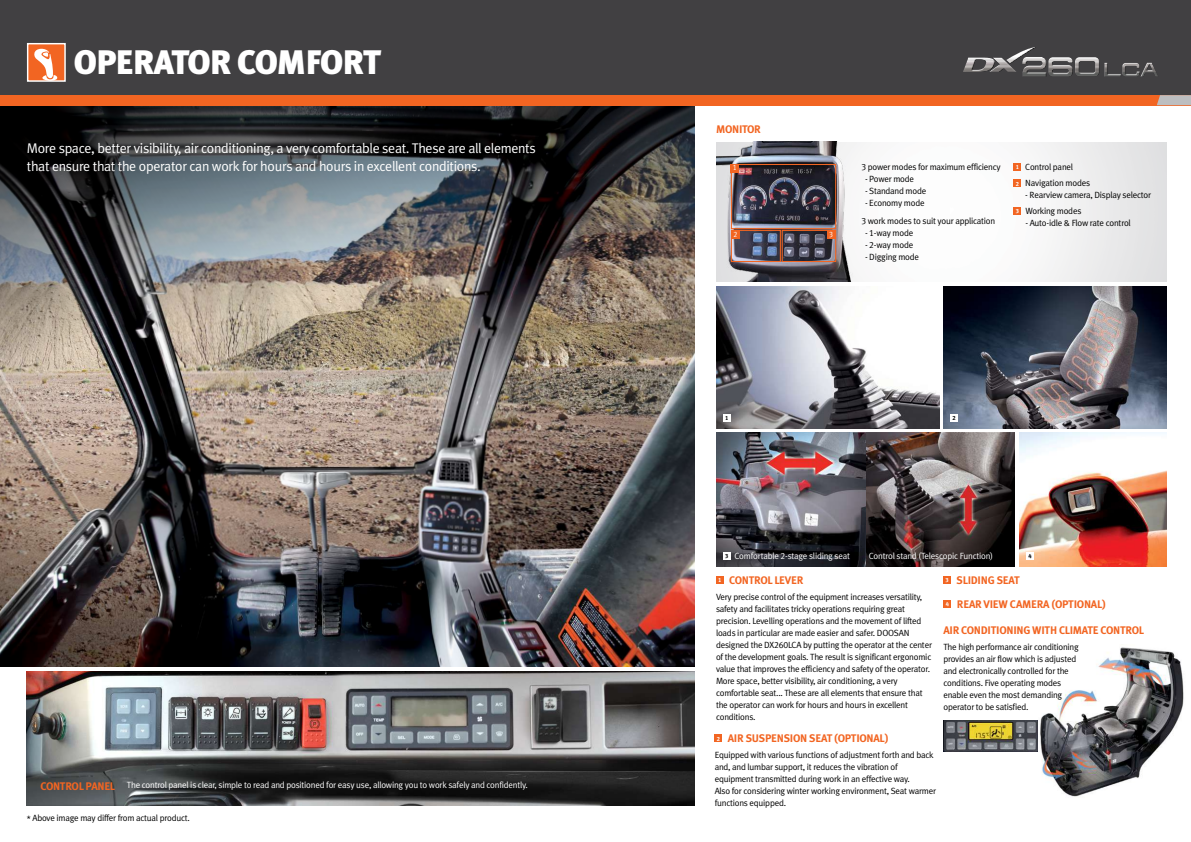
<style>
.page{position:relative;width:1191px;height:842px;background:#fff}
.page>*{position:absolute;margin:0;border:0;box-sizing:border-box;transform-origin:0 0}
.t1{font:900 34px "Meta Plus Lining";letter-spacing:-.025em;color:#fff}
.t2{font:14px/18px "Meta Plus Lining Normal";letter-spacing:-.025em;color:#fff}
.t3{font:700 11px "Meta Plus Lining";letter-spacing:-.025em;color:#f26522}
.t4{font:9px/12px "Meta Plus Lining Normal";letter-spacing:-.025em;color:#000}
.t5{font:9px "Meta Plus Lining Normal";letter-spacing:-.025em;color:#fff}
.t6{font:7.8px "Meta Plus Normal Caps";color:#fff;scale:.95 1}
.t7{font:700 6px "Meta Plus Lining";color:#fff}
.t8{font:700 6px "Meta Plus Lining";color:#000}
.s1{font-family:"Meta Plus Lining";font-weight:700;font-size:11px;color:#f26522}
.s2{font-family:"Meta Plus Lining";font-weight:700;font-size:6px;color:#fff}
.s3{font-family:"Meta Plus Lining";font-weight:700;font-size:6px;color:#000}
</style>
<div class="page">
<img style="left:0;top:0;width:1191px;height:806px">
<h1 class="t1" style="left:74px;top:43px;width:309px">OPERATOR COMFORT</h1>
<h2 class="t2" style="left:27px;top:139px;width:510px">More space, better visibility, air conditioning, a very comfortable seat. These are all elements that ensure that the operator can work for hours and hours in excellent conditions.</h2>
<p class="t5" style="left:40px;top:780px;width:489px"><span class="s1">CONTROL PANEL</span> The control panel is clear, simple to read and positioned for easy use, allowing you to work safely and confidently.</p>
<p class="t4" style="left:27px;top:811px;width:164px">* Above image may differ from actual product.</p>
<p class="t3" style="left:716px;top:123px;width:46px">MONITOR</p>
<p class="t6" style="left:732px;top:163px;width:6px">1</p>
<p class="t6" style="left:733px;top:229px;width:6px">2</p>
<p class="t6" style="left:829px;top:230px;width:6px">3</p>
<p class="t4" style="left:861px;top:160px;width:141px">3 power modes for maximum efficiency</p>
<p class="t4" style="left:865px;top:172px;width:51px">- Power mode</p>
<p class="t4" style="left:865px;top:184px;width:63px">- Standand mode</p>
<p class="t4" style="left:861px;top:193px;width:135px;line-height:18.1px;text-indent:4px">- Economy mode<br>3 work modes to suit your application</p>
<p class="t4" style="left:865px;top:226px;width:50px">- 1-way mode</p>
<p class="t4" style="left:865px;top:238px;width:50px">- 2-way mode</p>
<p class="t4" style="left:865px;top:250px;width:56px">- Digging mode</p>
<p class="t4" style="left:1025px;top:158px;width:66px;line-height:16.7px;text-indent:-10px"><span class="s2">1</span> Control panel<br>Navigation modes</p>
<p class="t4" style="left:1025px;top:189px;width:127px">- Rearview camera, Display selector</p>
<p class="t7" style="left:1015px;top:180px;width:5px">2</p>
<p class="t4" style="left:1025px;top:205px;width:57px">Working modes</p>
<p class="t4" style="left:1025px;top:217px;width:107px">- Auto-idle &amp; Flow rate control</p>
<p class="t7" style="left:1015px;top:208px;width:5px">3</p>
<p class="t8" style="left:725px;top:415px;width:5px">1</p>
<p class="t8" style="left:952px;top:415px;width:5px">2</p>
<p class="t5" style="left:725px;top:551px;width:126px"><span class="s3">3</span> Comfortable 2-stage sliding seat</p>
<p class="t5" style="left:869px;top:551px;width:126px">Control stand (Telescopic Function)</p>
<p class="t8" style="left:1028px;top:552px;width:5px">4</p>
<p class="t3" style="left:945px;top:573px;width:76px"><sup>3</sup> SLIDING SEAT</p>
<p class="t3" style="left:945px;top:598px;width:161px"><sup>4</sup> REAR VIEW CAMERA (OPTIONAL)</p>
<p class="t3" style="left:943px;top:623px;width:202px">AIR CONDITIONING WITH CLIMATE CONTROL</p>
<p class="t4" style="left:943px;top:640px;width:137px">The high performance air conditioning provides an air flow which is adjusted and electronically controlled for the conditions. Five operating modes enable even the most demanding operator to be satisfied.</p>
<p class="t3" style="left:718px;top:573px;width:87px"><sup>1</sup> CONTROL LEVER</p>
<p class="t4" style="left:716px;top:590px;width:217px">Very precise control of the equipment increases versatility, safety and facilitates tricky operations requiring great precision. Levelling operations and the movement of lifted loads in particular are made easier and safer. DOOSAN designed the DX260LCA by putting the operator at the center of the development goals. The result is significant ergonomic value that improves the efficiency and safety of the operator.<br>More space, better visibility, air conditioning, a very comfortable seat... These are all elements that ensure that the operator can work for hours and hours in excellent conditions.</p>
<p class="t3" style="left:728px;top:732px;width:162px">AIR SUSPENSION SEAT (OPTIONAL)</p>
<p class="t4" style="left:714px;top:749px;width:223px">Equipped with various functions of adjustment forth and back and, and lumbar support, it reduces the vibration of equipment transmitted during work in an effective way.<br>Also for considering winter working environment, Seat warmer functions equipped.</p>
<p class="t7" style="left:717px;top:735px;width:5px">2</p>
</div>
